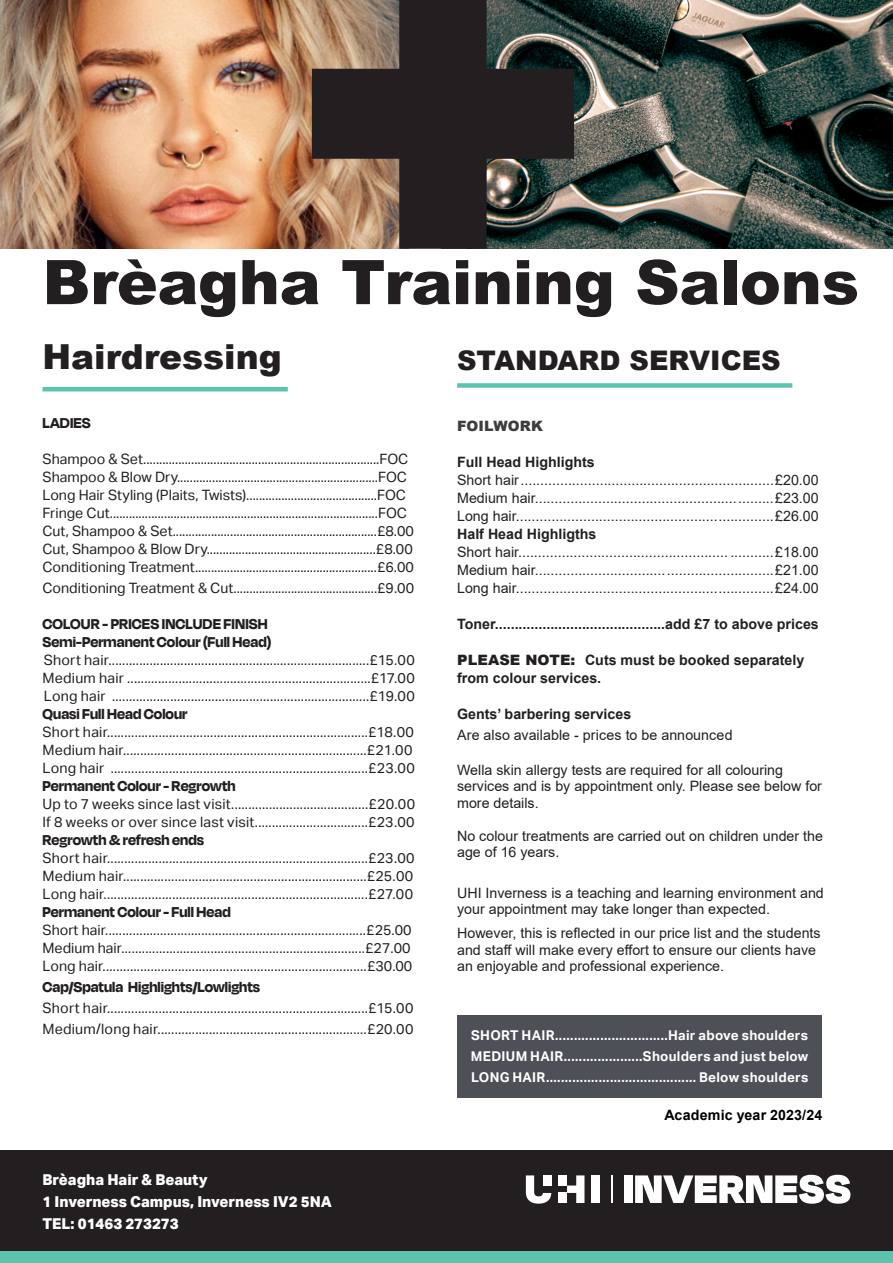
<style>
.page{position:relative;width:893px;height:1263px;background:#fff}
.page>*{position:absolute;margin:0;border:0;box-sizing:border-box;transform-origin:0 0}
.Tri_fold_Standfirst{font:900 61.5px "Arial";letter-spacing:-.005em;color:#231f20}
.Tri_fold_Standfirst-2{font:900 34.5px "Arial";color:#231f20}
.IC_Tri_fold_sub_head{font:900 27px "Arial";color:#231f20}
.IC_BodyCopy{font:700 16.5px "Degular Display";letter-spacing:.005em;color:#231f20}
.IC_Bullets{font:800 15px "Aktiv Grotesk";color:#fff}
.IC_BodyCopy-2{font:14.25px "Aktiv Grotesk";color:#231f20}
.IC_BodyCopy-3{font:14.25px/16.5px "Arial";color:#231f20}
.IC_BodyCopy-4{font:700 14.25px/18px "Arial";color:#231f20}
.IC_BodyCopy-5{font:700 14.25px "Arial";letter-spacing:.01em;color:#000}
.IC_BodyCopy-6{font:900 14.25px "Arial";letter-spacing:.01em;color:#3e3e3f}
.IC_BodyCopy-7{font:700 13.5px "Aktiv Grotesk";letter-spacing:.015em;color:#fff}
.s1{font-weight:900}
</style>
<div class="page">
<img style="left:574px;top:0;width:319px;height:249px">
<div style="left:0;top:1252px;width:893px;height:11px;background:#5dc3ad"></div>
<div style="left:0;top:1150px;width:893px;height:101px;background:#231f20"></div>
<div style="left:624px;top:1175px;width:8px;height:28px;background:#fff"></div>
<svg style="left:635px;top:1175px;width:215px;height:29px"></svg>
<div style="left:592px;top:1175px;width:8px;height:28px;background:#fff"></div>
<div style="left:559px;top:1175px;width:8px;height:10px;background:#fff"></div>
<div style="left:559px;top:1193px;width:8px;height:10px;background:#fff"></div>
<svg style="left:567px;top:1175px;width:17px;height:28px"></svg>
<svg style="left:526px;top:1175px;width:25px;height:28px"></svg>
<svg style="left:611px;top:1175px;width:1px;height:28px"></svg>
<hr style="left:43px;top:387px;width:245px;height:4px;background:#5dc3ad">
<div style="left:457px;top:383px;width:335px;height:5px;background:#5dc3ad"></div>
<img style="left:0;top:0;width:312px;height:249px">
<svg style="left:312px;top:0;width:262px;height:249px;background:#463f38"></svg>
<div style="left:457px;top:1016px;width:365px;height:82px;background:#4d5056"></div>
<p class="Tri_fold_Standfirst" style="left:43px;top:237px;width:818px">Brèagha Training Salons</p>
<p class="Tri_fold_Standfirst-2" style="left:43px;top:332px;width:241px">Hairdressing</p>
<p class="IC_BodyCopy" style="left:43px;top:413px;width:50px">LADIES</p>
<p class="IC_BodyCopy-2" style="left:43px;top:450px;width:367px">Shampoo &amp; Set..........................................................................FOC</p>
<p class="IC_BodyCopy-2" style="left:43px;top:468px;width:366px">Shampoo &amp; Blow Dry...............................................................FOC</p>
<p class="IC_BodyCopy-2" style="left:43px;top:486px;width:365px">Long Hair Styling (Plaits, Twists).........................................FOC</p>
<p class="IC_BodyCopy-2" style="left:43px;top:504px;width:366px">Fringe Cut....................................................................................FOC</p>
<p class="IC_BodyCopy-2" style="left:43px;top:522px;width:373px">Cut, Shampoo &amp; Set................................................................£8.00</p>
<p class="IC_BodyCopy-2" style="left:43px;top:540px;width:372px">Cut, Shampoo &amp; Blow Dry.....................................................£8.00</p>
<p class="IC_BodyCopy-2" style="left:43px;top:558px;width:373px">Conditioning Treatment.........................................................£6.00</p>
<p class="IC_BodyCopy-2" style="left:43px;top:579px;width:373px">Conditioning Treatment &amp; Cut.............................................£9.00</p>
<p class="IC_BodyCopy" style="left:43px;top:614px;width:227px">COLOUR - PRICES INCLUDE FINISH</p>
<p class="IC_BodyCopy" style="left:43px;top:632px;width:230px">Semi-Permanent Colour (Full Head)</p>
<p class="IC_BodyCopy-2" style="left:44px;top:651px;width:373px">Short hair............................................................................£15.00</p>
<p class="IC_BodyCopy-2" style="left:43px;top:669px;width:374px">Medium hair .......................................................................£17.00</p>
<p class="IC_BodyCopy-2" style="left:44px;top:687px;width:373px">Long hair ...........................................................................£19.00</p>
<p class="IC_BodyCopy" style="left:43px;top:704px;width:147px">Quasi Full Head Colour</p>
<p class="IC_BodyCopy-2" style="left:43px;top:723px;width:373px">Short hair............................................................................£18.00</p>
<p class="IC_BodyCopy-2" style="left:43px;top:741px;width:371px">Medium hair.......................................................................£21.00</p>
<p class="IC_BodyCopy-2" style="left:43px;top:759px;width:374px">Long hair ...........................................................................£23.00</p>
<p class="IC_BodyCopy" style="left:43px;top:776px;width:195px">Permanent Colour - Regrowth</p>
<p class="IC_BodyCopy-2" style="left:43px;top:795px;width:374px">Up to 7 weeks since last visit........................................£20.00</p>
<p class="IC_BodyCopy-2" style="left:43px;top:813px;width:374px">If 8 weeks or over since last visit.................................£23.00</p>
<p class="IC_BodyCopy" style="left:43px;top:830px;width:163px">Regrowth &amp; refresh ends</p>
<p class="IC_BodyCopy-2" style="left:43px;top:849px;width:374px">Short hair............................................................................£23.00</p>
<p class="IC_BodyCopy-2" style="left:43px;top:867px;width:372px">Medium hair.......................................................................£25.00</p>
<p class="IC_BodyCopy-2" style="left:43px;top:885px;width:372px">Long hair.............................................................................£27.00</p>
<p class="IC_BodyCopy" style="left:43px;top:902px;width:190px">Permanent Colour - Full Head</p>
<p class="IC_BodyCopy-2" style="left:43px;top:921px;width:371px">Short hair............................................................................£25.00</p>
<p class="IC_BodyCopy-2" style="left:43px;top:939px;width:370px">Medium hair.......................................................................£27.00</p>
<p class="IC_BodyCopy-2" style="left:43px;top:957px;width:371px">Long hair.............................................................................£30.00</p>
<p class="IC_BodyCopy" style="left:43px;top:977px;width:219px">Cap/Spatula Highlights/Lowlights</p>
<p class="IC_BodyCopy-2" style="left:43px;top:999px;width:373px">Short hair............................................................................£15.00</p>
<p class="IC_BodyCopy-2" style="left:43px;top:1020px;width:373px">Medium/long hair.............................................................£20.00</p>
<p class="IC_Bullets" style="left:43px;top:1171px;width:167px">Brèagha Hair &amp; Beauty</p>
<p class="IC_Bullets" style="left:43px;top:1193px;width:291px">1 Inverness Campus, Inverness IV2 5NA</p>
<p class="IC_Bullets" style="left:43px;top:1215px;width:138px">TEL: 01463 273273</p>
<p class="IC_Tri_fold_sub_head" style="left:457px;top:341px;width:325px">STANDARD SERVICES</p>
<p class="IC_BodyCopy-6" style="left:457px;top:416px;width:88px">FOILWORK</p>
<p class="IC_BodyCopy-4" style="left:457px;top:453px;width:139px">Full Head Highlights</p>
<p class="IC_BodyCopy-3" style="left:457px;top:472px;width:363px">Short hair................................................................£20.00</p>
<p class="IC_BodyCopy-3" style="left:457px;top:490px;width:363px">Medium hair............................................................£23.00</p>
<p class="IC_BodyCopy-3" style="left:457px;top:508px;width:363px">Long hair.................................................................£26.00</p>
<p class="IC_BodyCopy-4" style="left:457px;top:525px;width:141px">Half Head Highligths</p>
<p class="IC_BodyCopy-3" style="left:457px;top:544px;width:363px">Short hair..................................................... ...........£18.00</p>
<p class="IC_BodyCopy-3" style="left:457px;top:562px;width:363px">Medium hair............................................................£21.00</p>
<p class="IC_BodyCopy-3" style="left:457px;top:580px;width:363px">Long hair.................................................................£24.00</p>
<p class="IC_BodyCopy-4" style="left:457px;top:615px;width:363px">Toner...........................................add £7 to above prices</p>
<p class="IC_BodyCopy-4" style="left:457px;top:651px;width:349px"><span class="s1">PLEASE NOTE:</span> Cuts must be booked separately from colour services.</p>
<p class="IC_BodyCopy-4" style="left:457px;top:705px;width:176px">Gents’ barbering services</p>
<p class="IC_BodyCopy-3" style="left:457px;top:727px;width:277px">Are also available - prices to be announced</p>
<p class="IC_BodyCopy-3" style="left:457px;top:761px;width:366px">Wella skin allergy tests are required for all colouring services and is by appointment only. Please see below for more details.</p>
<p class="IC_BodyCopy-3" style="left:457px;top:827px;width:367px">No colour treatments are carried out on children under the age of 16 years.</p>
<p class="IC_BodyCopy-3" style="left:457px;top:884px;width:368px">UHI Inverness is a teaching and learning environment and your appointment may take longer than expected.</p>
<p class="IC_BodyCopy-3" style="left:457px;top:925px;width:365px">However, this is reflected in our price list and the students and staff will make every effort to ensure our clients have an enjoyable and professional experience.</p>
<p class="IC_BodyCopy-7" style="left:471px;top:1027px;width:338px">SHORT HAIR..............................Hair above shoulders</p>
<p class="IC_BodyCopy-7" style="left:471px;top:1048px;width:339px">MEDIUM HAIR.....................Shoulders and just below</p>
<p class="IC_BodyCopy-7" style="left:471px;top:1069px;width:339px">LONG HAIR........................................ Below shoulders</p>
<p class="IC_BodyCopy-5" style="left:664px;top:1104px;width:160px">Academic year 2023/24</p>
</div>
